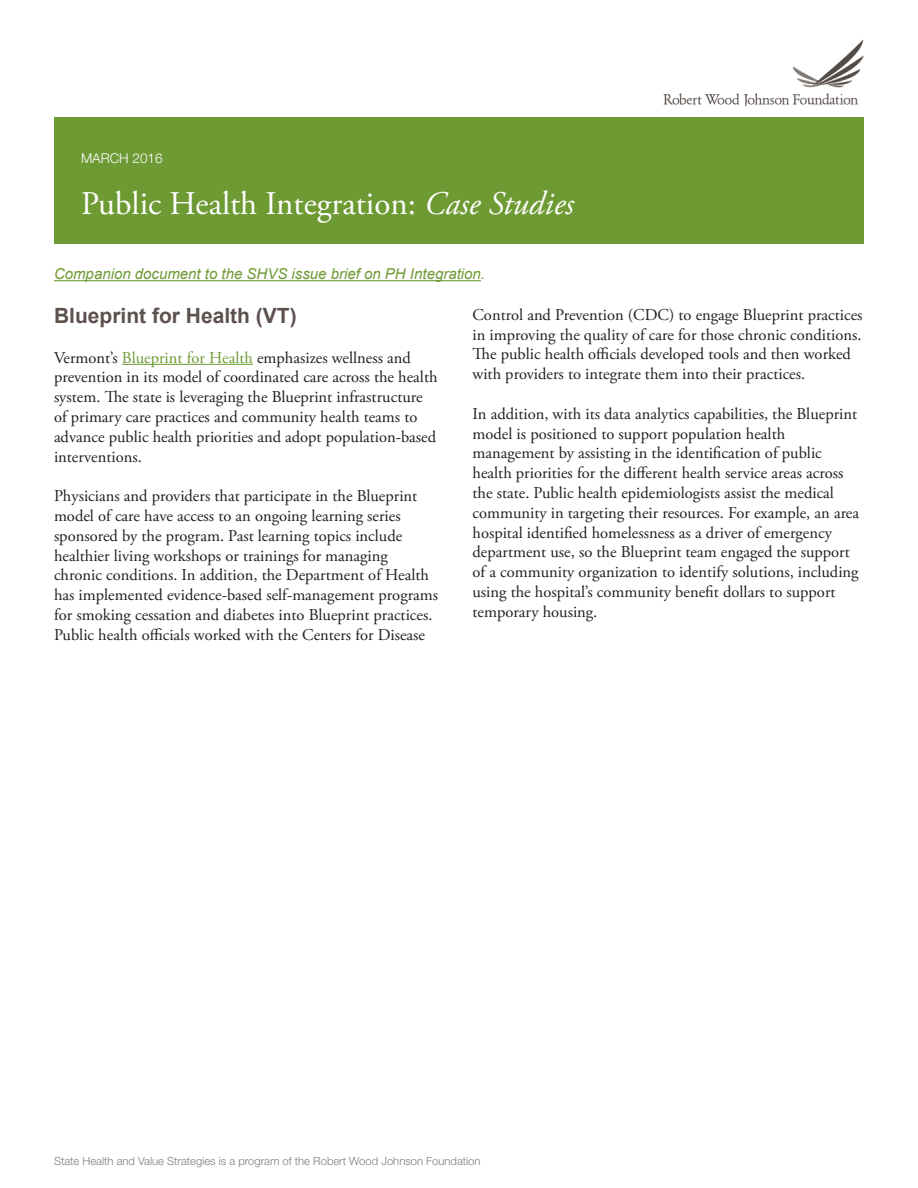
<style>
.page{position:relative;width:918px;height:1188px;background:#fff}
.page>*{position:absolute;margin:0;border:0;box-sizing:border-box;transform-origin:0 0}
.t1{font:33px "Adobe Garamond Pro";color:#fff}
.t2{font:700 21px "Arial";color:#5d514e}
.t3{font:16.5px/19.8px "Adobe Garamond Pro";color:#231f20}
.t4{font:italic 15px "Arial";color:#6e9a34}
.t5{font:300 13.5px "Helvetica Neue LT Std";color:#fff}
.t6{font:300 11.25px "Helvetica Neue LT Std";color:#7c7e81}
.s1{font-style:italic}
.s2{color:#6e9a34}
</style>
<div class="page">
<div style="left:54px;top:118px;width:810px;height:126px;background:#6e9a34"></div>
<img style="left:663px;top:39px;width:201px;height:67px">
<hr style="left:122px;top:364px;width:131px;height:1px;background:#6e9a34">
<div style="left:34px;top:20px;width:636px;height:38px;background:#fff"></div>
<hr style="left:54px;top:280px;width:427px;height:1px;background:#6e9a34">
<p class="t5" style="left:81px;top:150px;width:83px">MARCH 2016</p>
<h1 class="t1" style="left:81px;top:183px;width:494px">Public Health Integration: <span class="s1">Case Studies</span></h1>
<p class="t4" style="left:54px;top:264px;width:433px">Companion document to the SHVS issue brief on PH Integration.</p>
<p class="t2" style="left:54px;top:302px;width:244px">Blueprint for Health (VT)</p>
<p class="t3" style="left:54px;top:348px;width:385px">Vermont’s <span class="s2">Blueprint for Health</span> emphasizes wellness and prevention in its model of coordinated care across the health system. The state is leveraging the Blueprint infrastructure of primary care practices and community health teams to advance public health priorities and adopt population-based interventions.</p>
<p class="t3" style="left:54px;top:487px;width:386px">Physicians and providers that participate in the Blueprint model of care have access to an ongoing learning series sponsored by the program. Past learning topics include healthier living workshops or trainings for managing chronic conditions. In addition, the Department of Health has implemented evidence-based self-management programs for smoking cessation and diabetes into Blueprint practices.<br>Public health officials worked with the Centers for Disease</p>
<p class="t3" style="left:473px;top:305px;width:392px">Control and Prevention (CDC) to engage Blueprint practices in improving the quality of care for those chronic conditions.<br>The public health officials developed tools and then worked with providers to integrate them into their practices.</p>
<p class="t3" style="left:473px;top:404px;width:388px">In addition, with its data analytics capabilities, the Blueprint model is positioned to support population health management by assisting in the identification of public health priorities for the different health service areas across the state. Public health epidemiologists assist the medical community in targeting their resources. For example, an area hospital identified homelessness as a driver of emergency department use, so the Blueprint team engaged the support of a community organization to identify solutions, including using the hospital’s community benefit dollars to support temporary housing.</p>
<p class="t6" style="left:54px;top:1152px;width:205px"><span class="s2">1</span> | Public Health Integration: Case Studies</p>
<p class="t6" style="left:54px;top:1154px;width:428px">State Health and Value Strategies is a program of the Robert Wood Johnson Foundation</p>
</div>
